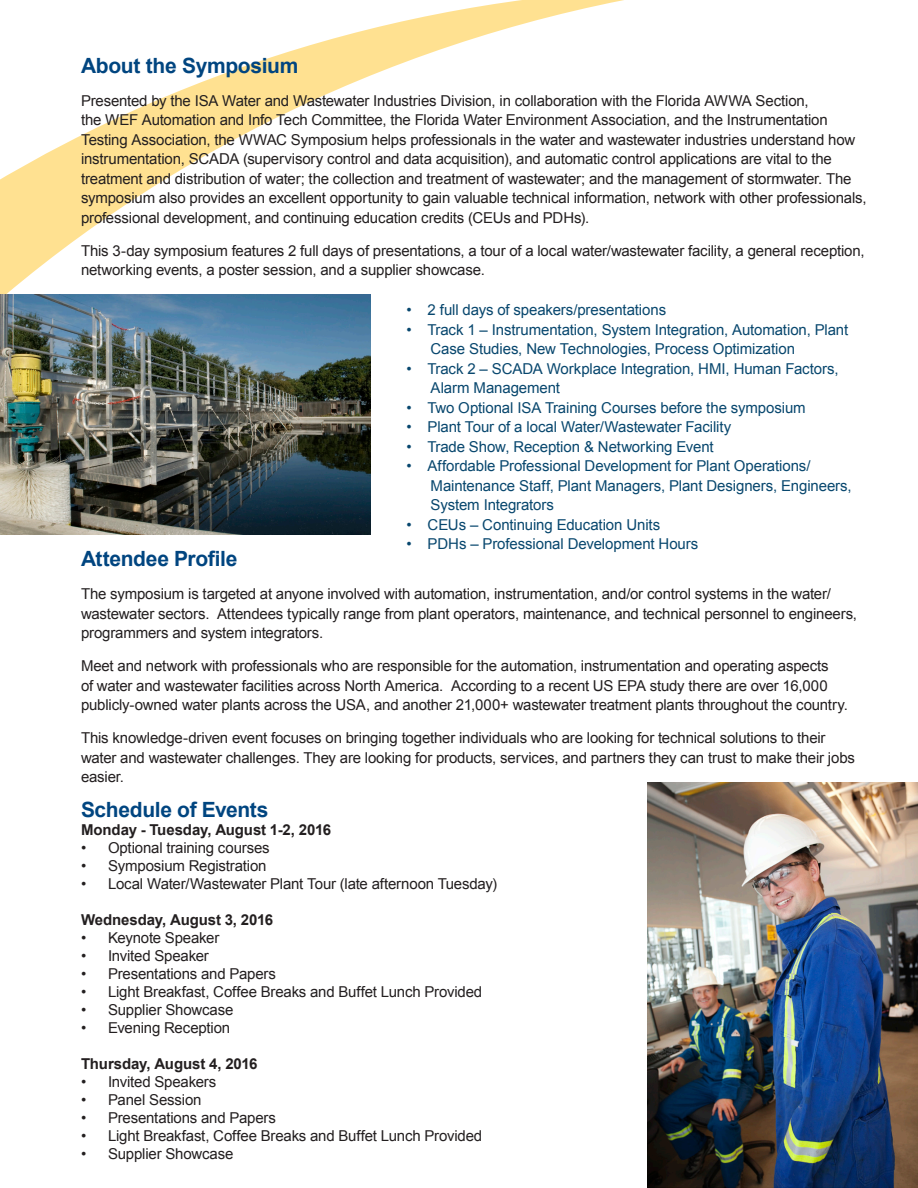
<style>
.page{position:relative;width:918px;height:1188px;background:#fff}
.page>*{position:absolute;margin:0;border:0;box-sizing:border-box;transform-origin:0 0}
.t1{font:700 21px "Arial";letter-spacing:-.015em;color:#004580}
.t2{font:15px/19.5px "Arial";letter-spacing:-.01em;color:#231f20}
.t3{font:15px/19.5px "Arial";letter-spacing:-.005em;color:#08476e}
.t4{font:700 15px "Arial";letter-spacing:-.005em;color:#231f20}
</style>
<div class="page">
<svg style="left:0;top:0;width:624px;height:311px"></svg>
<img style="left:647px;top:782px;width:271px;height:405px">
<img style="left:0;top:295px;width:370px;height:239px">
<p class="t1" style="left:81px;top:51px;width:219px">About the Symposium</p>
<p class="t2" style="left:81px;top:91px;width:787px">Presented by the ISA Water and Wastewater Industries Division, in collaboration with the Florida AWWA Section,<br>the WEF Automation and Info Tech Committee, the Florida Water Environment Association, and the Instrumentation Testing Association, the WWAC Symposium helps professionals in the water and wastewater industries understand how instrumentation, SCADA (supervisory control and data acquisition), and automatic control applications are vital to the treatment and distribution of water; the collection and treatment of wastewater; and the management of stormwater. The symposium also provides an excellent opportunity to gain valuable technical information, network with other professionals, professional development, and continuing education credits (CEUs and PDHs).</p>
<p class="t2" style="left:81px;top:241px;width:785px">This 3-day symposium features 2 full days of presentations, a tour of a local water/wastewater facility, a general reception, networking events, a poster session, and a supplier showcase.</p>
<p class="t3" style="left:406px;top:300px;width:261px">• 2 full days of speakers/presentations</p>
<p class="t3" style="left:431px;top:320px;width:419px;text-indent:-24px">• Track 1 – Instrumentation, System Integration, Automation, Plant<br>Case Studies, New Technologies, Process Optimization</p>
<p class="t3" style="left:431px;top:359px;width:409px;text-indent:-24px">• Track 2 – SCADA Workplace Integration, HMI, Human Factors,<br>Alarm Management</p>
<p class="t3" style="left:406px;top:398px;width:401px">• Two Optional ISA Training Courses before the symposium</p>
<p class="t3" style="left:406px;top:417px;width:326px">• Plant Tour of a local Water/Wastewater Facility</p>
<p class="t3" style="left:406px;top:437px;width:309px">• Trade Show, Reception &amp; Networking Event</p>
<p class="t3" style="left:431px;top:456px;width:423px;text-indent:-24px">• Affordable Professional Development for Plant Operations/<br>Maintenance Staff, Plant Managers, Plant Designers, Engineers,<br>System Integrators</p>
<p class="t3" style="left:406px;top:515px;width:255px">• CEUs – Continuing Education Units</p>
<p class="t3" style="left:406px;top:534px;width:293px">• PDHs – Professional Development Hours</p>
<p class="t1" style="left:81px;top:545px;width:158px">Attendee Profile</p>
<p class="t2" style="left:81px;top:584px;width:778px">The symposium is targeted at anyone involved with automation, instrumentation, and/or control systems in the water/ wastewater sectors. Attendees typically range from plant operators, maintenance, and technical personnel to engineers, programmers and system integrators.</p>
<p class="t2" style="left:81px;top:656px;width:769px">Meet and network with professionals who are responsible for the automation, instrumentation and operating aspects<br>of water and wastewater facilities across North America. According to a recent US EPA study there are over 16,000 publicly-owned water plants across the USA, and another 21,000+ wastewater treatment plants throughout the country.</p>
<p class="t2" style="left:81px;top:728px;width:776px">This knowledge-driven event focuses on bringing together individuals who are looking for technical solutions to their water and wastewater challenges. They are looking for products, services, and partners they can trust to make their jobs easier.</p>
<p class="t1" style="left:81px;top:796px;width:189px">Schedule of Events</p>
<p class="t4" style="left:81px;top:820px;width:252px">Monday - Tuesday, August 1-2, 2016</p>
<p class="t2" style="left:81px;top:838px;width:190px">• Optional training courses</p>
<p class="t2" style="left:81px;top:856px;width:187px">• Symposium Registration</p>
<p class="t2" style="left:81px;top:874px;width:418px">• Local Water/Wastewater Plant Tour (late afternoon Tuesday)</p>
<p class="t4" style="left:81px;top:910px;width:194px">Wednesday, August 3, 2016</p>
<p class="t2" style="left:81px;top:928px;width:140px">• Keynote Speaker</p>
<p class="t2" style="left:81px;top:946px;width:129px">• Invited Speaker</p>
<p class="t2" style="left:81px;top:964px;width:197px">• Presentations and Papers</p>
<p class="t2" style="left:81px;top:982px;width:403px">• Light Breakfast, Coffee Breaks and Buffet Lunch Provided</p>
<p class="t2" style="left:81px;top:1000px;width:154px">• Supplier Showcase</p>
<p class="t2" style="left:81px;top:1018px;width:151px">• Evening Reception</p>
<p class="t4" style="left:81px;top:1054px;width:178px">Thursday, August 4, 2016</p>
<p class="t2" style="left:81px;top:1072px;width:137px">• Invited Speakers</p>
<p class="t2" style="left:81px;top:1090px;width:122px">• Panel Session</p>
<p class="t2" style="left:81px;top:1108px;width:197px">• Presentations and Papers</p>
<p class="t2" style="left:81px;top:1126px;width:403px">• Light Breakfast, Coffee Breaks and Buffet Lunch Provided</p>
<p class="t2" style="left:81px;top:1144px;width:154px">• Supplier Showcase</p>
</div>
